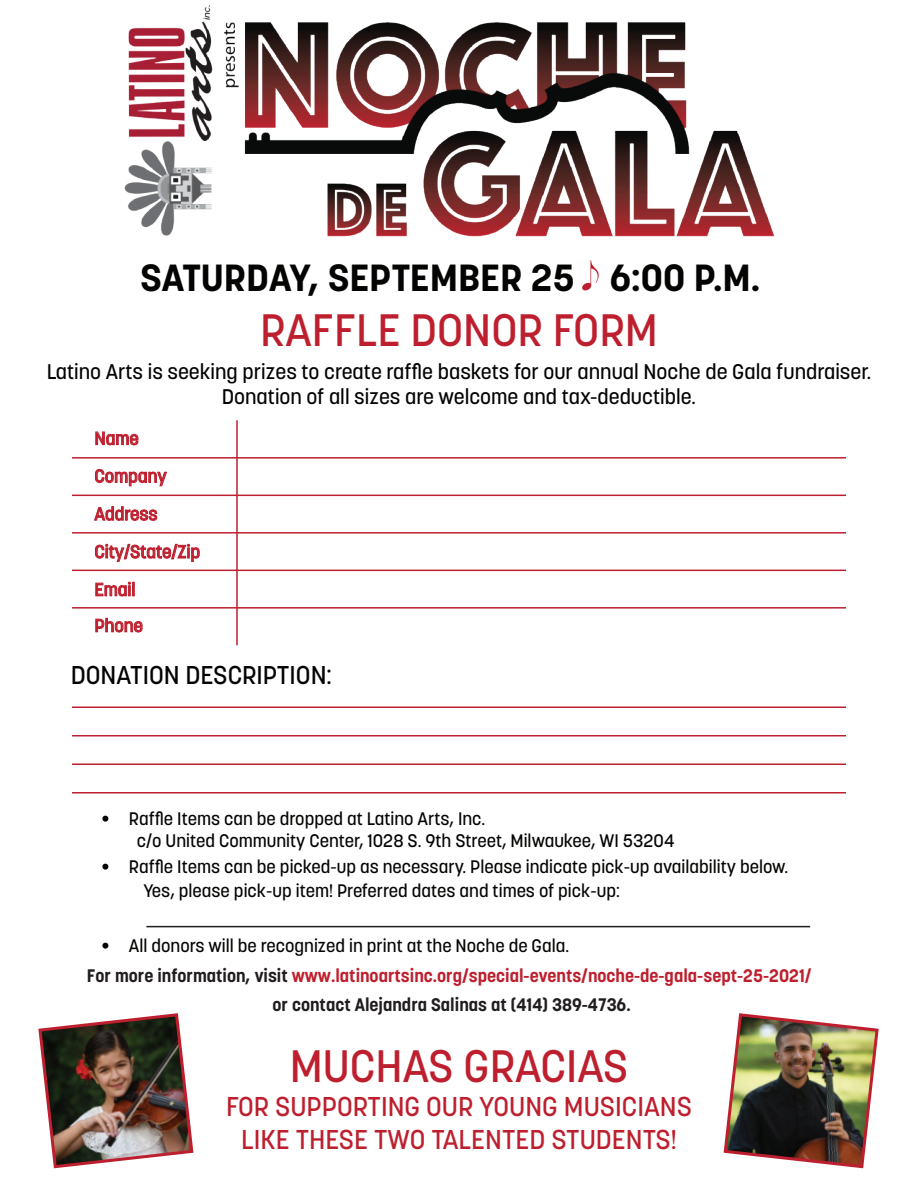
<style>
.page{position:relative;width:918px;height:1188px;background:#fff}
.page>*{position:absolute;margin:0;border:0;box-sizing:border-box;transform-origin:0 0}
.t1{font:500 45px "Korolev";color:#be1f2e}
.t2{font:700 37.5px "Korolev";color:#040503;scale:1.05 1}
.t3{font:500 27px/32.4px "Korolev";color:#be1f2e;text-align:center}
.t4{font:500 25.5px "Korolev";color:#040503}
.t5{font:500 21px/25.2px "Korolev";color:#040503;text-align:center}
.t6{font:500 18px/21.6px "Korolev";color:#040503}
.t7{font:700 18px/28.7px "Korolev";color:#211d1e;text-align:center}
.t8{font:500 18px/37.8px "Korolev";color:#be1f2e}
.s1{color:#be1f2e}
</style>
<div class="page">
<svg style="left:95px;top:432px;width:43px;height:13px"></svg>
<svg style="left:95px;top:469px;width:72px;height:17px"></svg>
<svg style="left:94px;top:506px;width:63px;height:15px"></svg>
<svg style="left:95px;top:544px;width:105px;height:18px"></svg>
<svg style="left:95px;top:582px;width:39px;height:14px"></svg>
<svg style="left:95px;top:618px;width:48px;height:14px"></svg>
<hr style="left:72px;top:532px;width:774px;height:2px;background:#be1f2e">
<hr style="left:72px;top:570px;width:774px;height:1px;background:#be1f2e">
<hr style="left:72px;top:607px;width:774px;height:2px;background:#be1f2e">
<hr style="left:72px;top:495px;width:774px;height:1px;background:#be1f2e">
<hr style="left:72px;top:735px;width:774px;height:1px;background:#be1f2e">
<hr style="left:72px;top:764px;width:774px;height:1px;background:#be1f2e">
<hr style="left:72px;top:792px;width:774px;height:2px;background:#be1f2e">
<hr style="left:72px;top:706px;width:774px;height:2px;background:#be1f2e">
<hr style="left:72px;top:457px;width:774px;height:2px;background:#be1f2e">
<svg style="left:102px;top:816px;width:6px;height:6px"></svg>
<svg style="left:102px;top:864px;width:6px;height:6px"></svg>
<svg style="left:102px;top:943px;width:6px;height:6px"></svg>
<hr style="left:146px;top:926px;width:664px;height:1px;background:#211d1e">
<hr style="left:236px;top:420px;width:2px;height:225px;background:#be1f2e">
<svg style="left:582px;top:260px;width:17px;height:30px"></svg>
<img style="left:38px;top:1013px;width:156px;height:156px">
<img style="left:723px;top:1013px;width:156px;height:156px">
<img style="left:124px;top:6px;width:651px;height:231px">
<h2 class="t2" style="left:140px;top:255px;width:592px">SATURDAY, SEPTEMBER 25 6:00 P.M.</h2>
<h1 class="t1" style="left:260px;top:301px;width:399px">RAFFLE DONOR FORM</h1>
<p class="t5" style="left:47px;top:359px;width:826px">Latino Arts is seeking prizes to create raffle baskets for our annual Noche de Gala fundraiser.<br>Donation of all sizes are welcome and tax-deductible.</p>
<p class="t8" style="left:94px;top:419px;width:107px">Name<br>Company<br>Address<br>City/State/Zip<br>Email</p>
<p class="t8" style="left:94px;top:607px;width:50px">Phone</p>
<h3 class="t4" style="left:71px;top:659px;width:263px">DONATION DESCRIPTION:</h3>
<p class="t6" style="left:137px;top:808px;width:539px;text-indent:-8px">Raffle Items can be dropped at Latino Arts, Inc.<br>c/o United Community Center, 1028 S. 9th Street, Milwaukee, WI 53204</p>
<p class="t6" style="left:129px;top:856px;width:661px">Raffle Items can be picked-up as necessary. Please indicate pick-up availability below.</p>
<p class="t6" style="left:143px;top:880px;width:478px">Yes, please pick-up item! Preferred dates and times of pick-up:</p>
<p class="t6" style="left:129px;top:935px;width:442px">All donors will be recognized in print at the Noche de Gala.</p>
<p class="t7" style="left:87px;top:962px;width:726px">For more information, visit <span class="s1">www.latinoartsinc.org/special-events/noche-de-gala-sept-25-2021/ </span>or contact Alejandra Salinas at (414) 389-4736.</p>
<h1 class="t1" style="left:290px;top:1038px;width:340px">MUCHAS GRACIAS</h1>
<h3 class="t3" style="left:226px;top:1091px;width:468px">FOR SUPPORTING OUR YOUNG MUSICIANS<br>LIKE THESE TWO TALENTED STUDENTS!</h3>
</div>
